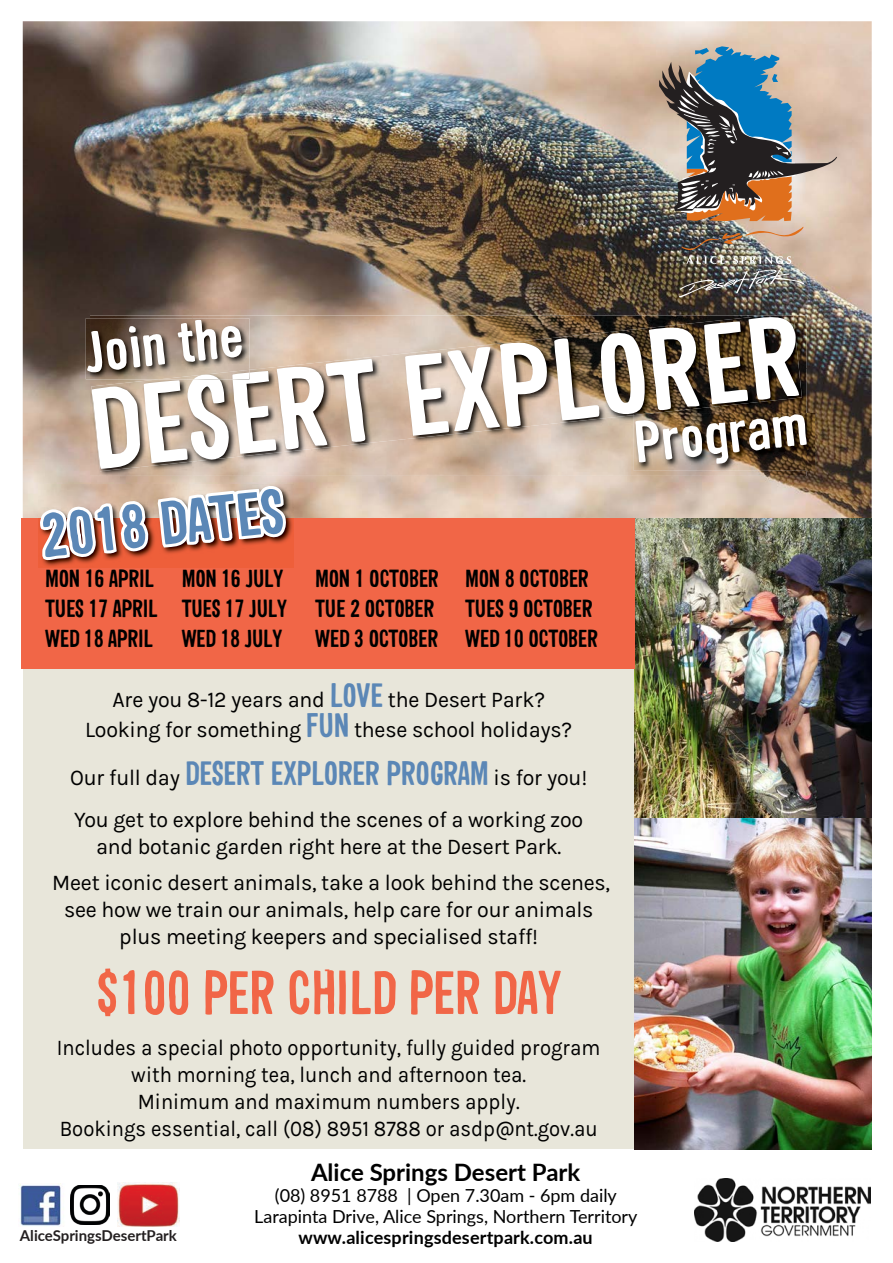
<style>
.page{position:relative;width:893px;height:1263px;background:#fff}
.page>*{position:absolute;margin:0;border:0;box-sizing:border-box;transform-origin:0 0}
.t1{font:700 112.5px "Sini";color:#fff}
.t2{font:700 60px "Sini";color:#f16647;scale:.9 1}
.t3{font:700 60px "Sini";color:#5b87b6}
.t4{font:700 56.25px "Sini";color:#fff}
.t5{font:700 33px "Sini";letter-spacing:-.01em;color:#5b87b6;scale:.95 1}
.t6{font:700 24px/30px "Sini";letter-spacing:-.01em;color:#000;scale:.95 1}
.t7{font:700 24px "Lato";color:#000}
.t8{font:24px "Karla";color:#f16647;scale:.9 1}
.t9{font:22.5px/27px "Karla";letter-spacing:-.01em;color:#000;text-align:center;scale:.95 1}
.t10{font:22.5px/27px "Karla";letter-spacing:-.01em;color:#000;text-align:center;scale:.9 1}
.t11{font:18px/21px "Lato";color:#000;text-align:center}
.t12{font:700 18px "Lato";letter-spacing:.01em;color:#000}
.t13{font:700 15px "Lato";color:#231f20}
.s1{font-family:"Sini";font-weight:700;font-size:33px;color:#5b87b6}
.s2{font-family:"Karla";font-weight:400;font-size:22.5px;color:#000}
</style>
<div class="page">
<img style="left:23px;top:21px;width:849px;height:497px">
<img style="left:682px;top:227px;width:121px;height:23px">
<img style="left:679px;top:256px;width:125px;height:41px">
<svg style="left:659px;top:46px;width:178px;height:175px;background:#868988"></svg>
<img style="left:694px;top:1178px;width:177px;height:63px">
<img style="left:71px;top:1185px;width:39px;height:39px">
<img style="left:19px;top:1183px;width:42px;height:43px">
<div style="left:23px;top:668px;width:612px;height:481px;background:#e8e6da"></div>
<img style="left:635px;top:518px;width:237px;height:631px">
<img style="left:192px;top:315px;width:615px;height:53px">
<img style="left:551px;top:368px;width:256px;height:108px">
<img style="left:294px;top:456px;width:257px;height:20px">
<img style="left:244px;top:333px;width:355px;height:123px">
<img style="left:599px;top:315px;width:203px;height:104px">
<img style="left:152px;top:379px;width:92px;height:92px">
<img style="left:152px;top:318px;width:97px;height:61px">
<img style="left:158px;top:370px;width:91px;height:9px">
<img style="left:634px;top:413px;width:180px;height:58px">
<img style="left:634px;top:413px;width:20px;height:2px">
<img style="left:117px;top:1183px;width:62px;height:44px">
<div style="left:21px;top:518px;width:614px;height:150px;background:#f16647"></div>
<img style="left:152px;top:485px;width:141px;height:82px">
<img style="left:35px;top:60px;width:117px;height:508px">
<svg style="left:159px;top:381px;width:131px;height:187px"></svg>
<h1 class="t1" style="left:82px;top:360px;width:716px;rotate:-6deg">DESERT EXPLORER</h1>
<h3 class="t4" style="left:82px;top:317px;width:160px;rotate:-6deg">Join the</h3>
<h3 class="t4" style="left:630px;top:407px;width:167px;rotate:-6deg">Program</h3>
<h2 class="t3" style="left:37px;top:499px;width:245px;rotate:-6deg">2018 DATES</h2>
<p class="t6" style="left:45px;top:563px;width:574px;text-indent:270px">MON 1 OCTOBER MON 8 OCTOBER<br>TUES 17 APRIL TUES 17 JULY TUE 2 OCTOBER</p>
<p class="t6" style="left:45px;top:563px;width:252px">MON 16 APRIL MON 16 JULY</p>
<p class="t6" style="left:465px;top:593px;width:136px">TUES 9 OCTOBER</p>
<p class="t6" style="left:45px;top:623px;width:251px">WED 18 APRIL WED 18 JULY</p>
<p class="t6" style="left:315px;top:623px;width:299px">WED 3 OCTOBER WED 10 OCTOBER</p>
<p class="t9" style="left:85px;top:684px;width:514px;line-height:30px">Are you 8-12 years and <span class="s1">LOVE</span> the Desert Park?<br>Looking for something <span class="s1">FUN</span> these school holidays?</p>
<h3 class="t5" style="left:70px;top:752px;width:546px"><span class="s2">Our full day</span> DESERT EXPLORER PROGRAM <span class="s2">is for you!</span></h3>
<p class="t9" style="left:74px;top:806px;width:537px">You get to explore behind the scenes of a working zoo and botanic garden right here at the Desert Park.</p>
<p class="t9" style="left:52px;top:869px;width:589px">Meet iconic desert animals, take a look behind the scenes, see how we train our animals, help care for our animals plus meeting keepers and specialised staff!</p>
<p class="t8" style="left:326px;top:966px;width:8px">]</p>
<h2 class="t2" style="left:96px;top:955px;width:519px">$100 PER CHILD PER DAY</h2>
<p class="t10" style="left:57px;top:1034px;width:605px">Includes a special photo opportunity, fully guided program with morning tea, lunch and afternoon tea.<br>Minimum and maximum numbers apply.<br>Bookings essential, call (08) 8951 8788 or asdp@nt.gov.au</p>
<p class="t7" style="left:311px;top:1154px;width:271px">Alice Springs Desert Park</p>
<p class="t11" style="left:254px;top:1184px;width:385px">(08) 8951 8788 | Open 7.30am - 6pm daily<br>Larapinta Drive, Alice Springs, Northern Territory</p>
<p class="t13" style="left:20px;top:1224px;width:159px">AliceSpringsDesertPark</p>
<p class="t12" style="left:298px;top:1224px;width:296px">www.alicespringsdesertpark.com.au</p>
</div>
